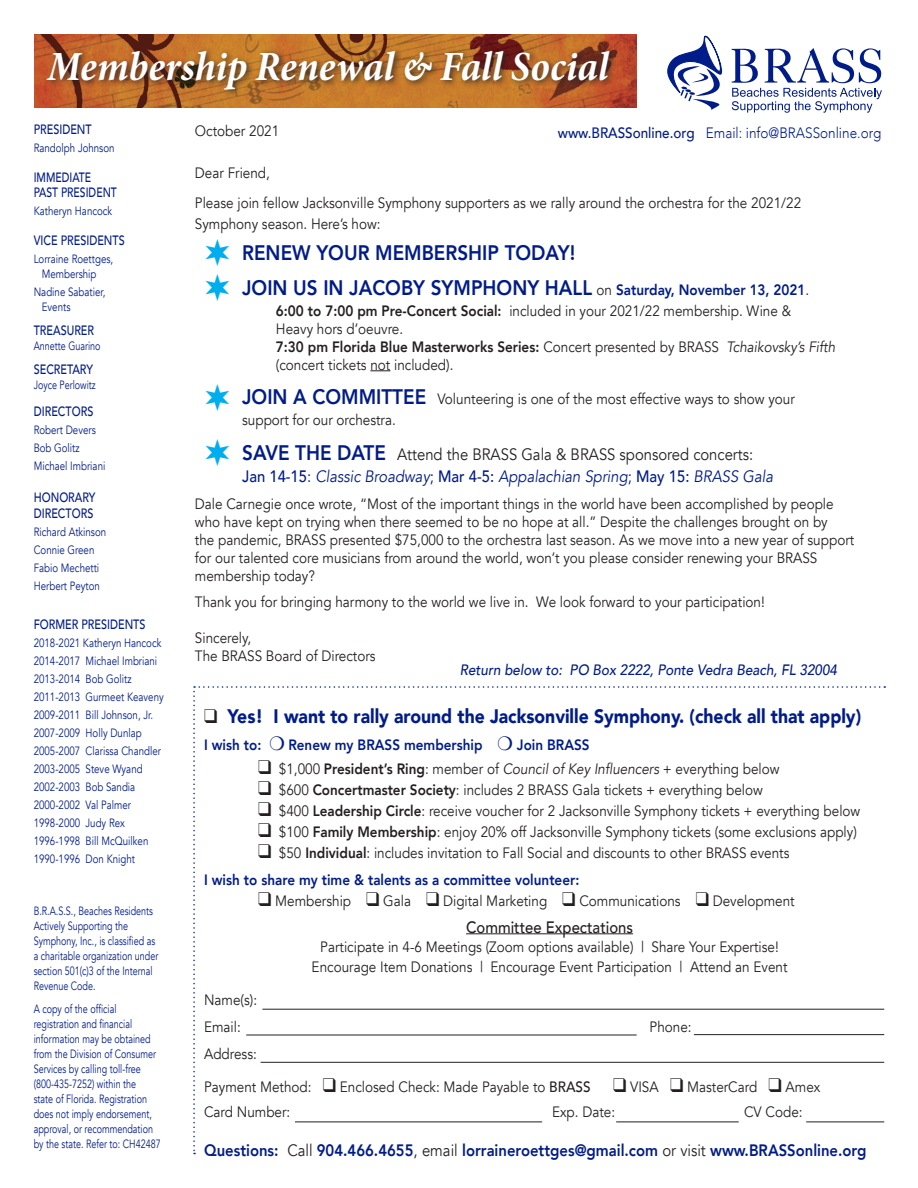
<style>
.page{position:relative;width:918px;height:1188px;background:#fff}
.page>*{position:absolute;margin:0;border:0;box-sizing:border-box;transform-origin:0 0}
.t1{font:italic 700 condensed 42px "Minion Pro";color:#fff}
.t2{font:800 21px "Avenir";color:#001c88;scale:.9 1}
.t3{font:900 19.5px "Avenir";color:#001c88;scale:.9 1}
.t4{font:800 16.5px "Avenir";color:#001c88;scale:.9 1}
.t5{font:italic 16.5px "Avenir";color:#001c88;scale:.9 1}
.t6{font:16.5px "Avenir";color:#231f20;scale:.9 1}
.t7{font:500 16.5px "Avenir";color:#231f20;scale:.9 1}
.t8{font:15px/18px "Avenir";color:#231f20;scale:.9 1}
.t9{font:800 15px "Avenir";color:#001c88;scale:.9 1}
.t10{font:italic 500 15px "Avenir";color:#001c88;scale:.9 1}
.t11{font:300 15px "Avenir";color:#001c88;scale:.9 1}
.t12{font:500 13.5px "Avenir";color:#001c88;scale:.8 1}
.t13{font:500 13.5px "Avenir";color:#001c88;scale:.77 1}
.t14{font:12px/15px "Avenir";color:#001c88;scale:.81 1}
.t15{font:12px/15px "Avenir";color:#001c88;scale:.75 1}
.s1{font-weight:500}
.s2{font-weight:400;font-size:15px;color:#231f20}
.s3{font-size:15px}
.s4{font-weight:800}
.s5{font-style:italic}
.s6{font-weight:800;font-size:21px;color:#001c88}
.s7{font-weight:500;font-style:normal}
.s8{font-style:normal}
.s9{color:#231f20}
.s10{font-weight:400;color:#231f20}
</style>
<div class="page">
<svg style="left:667px;top:36px;width:215px;height:77px"></svg>
<svg style="left:370px;top:370px;width:20px;height:1px"></svg>
<svg style="left:193px;top:686px;width:692px;height:468px"></svg>
<img style="left:34px;top:34px;width:603px;height:74px">
<div style="left:43px;top:47px;width:575px;height:50px;background:#231f20;opacity:.81"></div>
<p class="t1" style="left:47px;top:37px;width:563px">Membership Renewal &amp; Fall Social</p>
<p class="t12" style="left:34px;top:118px;width:74px">PRESIDENT</p>
<p class="t14" style="left:34px;top:141px;width:101px">Randolph Johnson</p>
<p class="t13" style="left:34px;top:166px;width:76px">IMMEDIATE</p>
<p class="t13" style="left:34px;top:181px;width:110px">PAST PRESIDENT</p>
<p class="t14" style="left:34px;top:204px;width:98px">Katheryn Hancock</p>
<p class="t12" style="left:34px;top:229px;width:115px">VICE PRESIDENTS</p>
<p class="t14" style="left:42px;top:252px;width:90px;text-indent:-8px">Lorraine Roettges,<br>Membership</p>
<p class="t14" style="left:42px;top:285px;width:80px;text-indent:-8px">Nadine Sabatier,<br>Events</p>
<p class="t12" style="left:34px;top:319px;width:77px">TREASURER</p>
<p class="t15" style="left:34px;top:339px;width:91px">Annette Guarino</p>
<p class="t12" style="left:34px;top:358px;width:76px">SECRETARY</p>
<p class="t15" style="left:34px;top:378px;width:84px">Joyce Perlowitz</p>
<p class="t12" style="left:34px;top:400px;width:76px">DIRECTORS</p>
<p class="t14" style="left:34px;top:423px;width:78px">Robert Devers</p>
<p class="t14" style="left:34px;top:441px;width:58px">Bob Golitz</p>
<p class="t14" style="left:34px;top:459px;width:90px">Michael Imbriani</p>
<p class="t12" style="left:34px;top:485px;width:79px">HONORARY</p>
<p class="t12" style="left:34px;top:502px;width:76px">DIRECTORS</p>
<p class="t14" style="left:34px;top:525px;width:91px">Richard Atkinson</p>
<p class="t14" style="left:34px;top:543px;width:76px">Connie Green</p>
<p class="t14" style="left:34px;top:561px;width:82px">Fabio Mechetti</p>
<p class="t14" style="left:34px;top:579px;width:83px">Herbert Peyton</p>
<p class="t12" style="left:34px;top:613px;width:141px">FORMER PRESIDENTS</p>
<p class="t14" style="left:34px;top:636px;width:159px">2018-2021 Katheryn Hancock</p>
<p class="t14" style="left:34px;top:654px;width:154px">2014-2017 Michael Imbriani</p>
<p class="t14" style="left:34px;top:672px;width:122px">2013-2014 Bob Golitz</p>
<p class="t14" style="left:34px;top:690px;width:162px">2011-2013 Gurmeet Keaveny</p>
<p class="t14" style="left:34px;top:708px;width:149px">2009-2011 Bill Johnson, Jr.</p>
<p class="t14" style="left:34px;top:726px;width:135px">2007-2009 Holly Dunlap</p>
<p class="t14" style="left:34px;top:744px;width:159px">2005-2007 Clarissa Chandler</p>
<p class="t14" style="left:34px;top:762px;width:136px">2003-2005 Steve Wyand</p>
<p class="t14" style="left:34px;top:780px;width:127px">2002-2003 Bob Sandia</p>
<p class="t14" style="left:34px;top:798px;width:122px">2000-2002 Val Palmer</p>
<p class="t14" style="left:34px;top:816px;width:114px">1998-2000 Judy Rex</p>
<p class="t14" style="left:34px;top:834px;width:143px">1996-1998 Bill McQuilken</p>
<p class="t14" style="left:34px;top:852px;width:127px">1990-1996 Don Knight</p>
<p class="t15" style="left:34px;top:904px;width:168px">B.R.A.S.S., Beaches Residents<br>Actively Supporting the<br>Symphony, Inc., is classified as a charitable organization under section 501(c)3 of the Internal<br>Revenue Code.</p>
<p class="t15" style="left:34px;top:1002px;width:112px">A copy of the official</p>
<p class="t15" style="left:34px;top:1017px;width:171px">registration and financial information may be obtained from the Division of Consumer<br>Services by calling toll-free (800-435-7252) within the<br>state of Florida. Registration does not imply endorsement, approval, or recommendation by the state. Refer to: CH42487</p>
<p class="t8" style="left:195px;top:122px;width:95px">October 2021</p>
<p class="t11" style="left:558px;top:124px;width:361px"><span class="s1">www.BRASSonline.org</span> Email: info@BRASSonline.org</p>
<p class="t8" style="left:195px;top:164px;width:85px">Dear Friend,</p>
<p class="t8" style="left:195px;top:192px;width:675px;line-height:21px">Please join fellow Jacksonville Symphony supporters as we rally around the orchestra for the 2021/22<br>Symphony season. Here’s how:</p>
<p class="t2" style="left:242px;top:237px;width:372px">RENEW YOUR MEMBERSHIP TODAY!</p>
<p class="t2" style="left:242px;top:271px;width:632px">JOIN US IN JACOBY SYMPHONY HALL <span class="s2">on</span> <span class="s3">Saturday, November 13, 2021</span><span class="s2">.</span></p>
<p class="t8" style="left:276px;top:302px;width:574px"><span class="s4">6:00 to 7:00 pm Pre-Concert Social:</span> included in your 2021/22 membership. Wine &amp;<br>Heavy hors d’oeuvre.</p>
<p class="t8" style="left:276px;top:338px;width:623px"><span class="s4">7:30 pm Florida Blue Masterworks Series:</span> Concert presented by BRASS <span class="s5">Tchaikovsky’s Fifth </span>(concert tickets not included).</p>
<p class="t8" style="left:242px;top:389px;width:616px;line-height:21px"><span class="s6">JOIN A COMMITTEE</span> Volunteering is one of the most effective ways to show your support for our orchestra.</p>
<p class="t6" style="left:242px;top:444px;width:569px"><span class="s6">SAVE THE DATE</span> Attend the BRASS Gala &amp; BRASS sponsored concerts:</p>
<p class="t5" style="left:242px;top:467px;width:591px"><span class="s7">Jan 14-15</span><span class="s8">:</span> Classic Broadway<span class="s8">;</span> <span class="s7">Mar 4-5:</span> Appalachian Spring<span class="s8">;</span> <span class="s7">May 15:</span> BRASS Gala</p>
<p class="t8" style="left:195px;top:495px;width:734px">Dale Carnegie once wrote, “Most of the important things in the world have been accomplished by people who have kept on trying when there seemed to be no hope at all.” Despite the challenges brought on by<br>the pandemic, BRASS presented $75,000 to the orchestra last season. As we move into a new year of support for our talented core musicians from around the world, won’t you please consider renewing your BRASS membership today?</p>
<p class="t8" style="left:195px;top:593px;width:635px">Thank you for bringing harmony to the world we live in. We look forward to your participation!</p>
<p class="t8" style="left:195px;top:629px;width:64px">Sincerely,</p>
<p class="t8" style="left:195px;top:647px;width:202px">The BRASS Board of Directors</p>
<p class="t10" style="left:460px;top:661px;width:421px">Return below to: PO Box 2222, Ponte Vedra Beach, FL 32004</p>
<p class="t3" style="left:204px;top:699px;width:732px"><span class="s9">❑</span> Yes! I want to rally around the Jacksonville Symphony. (check all that apply)</p>
<p class="t9" style="left:204px;top:733px;width:430px">I wish to: ❍ Renew my BRASS membership ❍ Join BRASS</p>
<p class="t8" style="left:258px;top:760px;width:581px">❑ $1,000 <span class="s4">President’s Ring</span>: member of <span class="s5">Council of Key Influencers</span> + everything below</p>
<p class="t8" style="left:258px;top:781px;width:562px">❑ $600 <span class="s4">Concertmaster Society</span>: includes 2 BRASS Gala tickets + everything below</p>
<p class="t8" style="left:258px;top:802px;width:671px">❑ $400 <span class="s4">Leadership Circle</span>: receive voucher for 2 Jacksonville Symphony tickets + everything below</p>
<p class="t8" style="left:258px;top:823px;width:667px">❑ $100 <span class="s4">Family Membership</span>: enjoy 20% off Jacksonville Symphony tickets (some exclusions apply)</p>
<p class="t8" style="left:258px;top:844px;width:592px">❑ $50 <span class="s4">Individual</span>: includes invitation to Fall Social and discounts to other BRASS events</p>
<p class="t9" style="left:204px;top:868px;width:418px">I wish to share my time &amp; talents as a committee volunteer:</p>
<p class="t8" style="left:258px;top:892px;width:598px">❑ Membership ❑ Gala ❑ Digital Marketing ❑ Communications ❑ Development</p>
<p class="t7" style="left:466px;top:913px;width:187px">Committee Expectations</p>
<p class="t8" style="left:320px;top:938px;width:511px">Participate in 4-6 Meetings (Zoom options available) | Share Your Expertise!</p>
<p class="t8" style="left:312px;top:958px;width:530px">Encourage Item Donations | Encourage Event Participation | Attend an Event</p>
<p class="t8" style="left:204px;top:991px;width:60px">Name(s):</p>
<p class="t8" style="left:204px;top:1018px;width:42px">Email:</p>
<p class="t8" style="left:650px;top:1018px;width:48px">Phone:</p>
<p class="t8" style="left:204px;top:1045px;width:60px">Address:</p>
<p class="t8" style="left:204px;top:1078px;width:686px">Payment Method: ❑ Enclosed Check: Made Payable to <span class="s1">BRASS</span> ❑ VISA ❑ MasterCard ❑ Amex</p>
<p class="t8" style="left:204px;top:1103px;width:97px">Card Number:</p>
<p class="t8" style="left:552px;top:1103px;width:72px">Exp. Date:</p>
<p class="t8" style="left:744px;top:1103px;width:67px">CV Code:</p>
<p class="t4" style="left:204px;top:1138px;width:737px">Questions: <span class="s10">Call</span> 904.466.4655<span class="s10">, email</span> lorraineroettges@gmail.com <span class="s10">or visit</span> www.BRASSonline.org</p>
</div>
